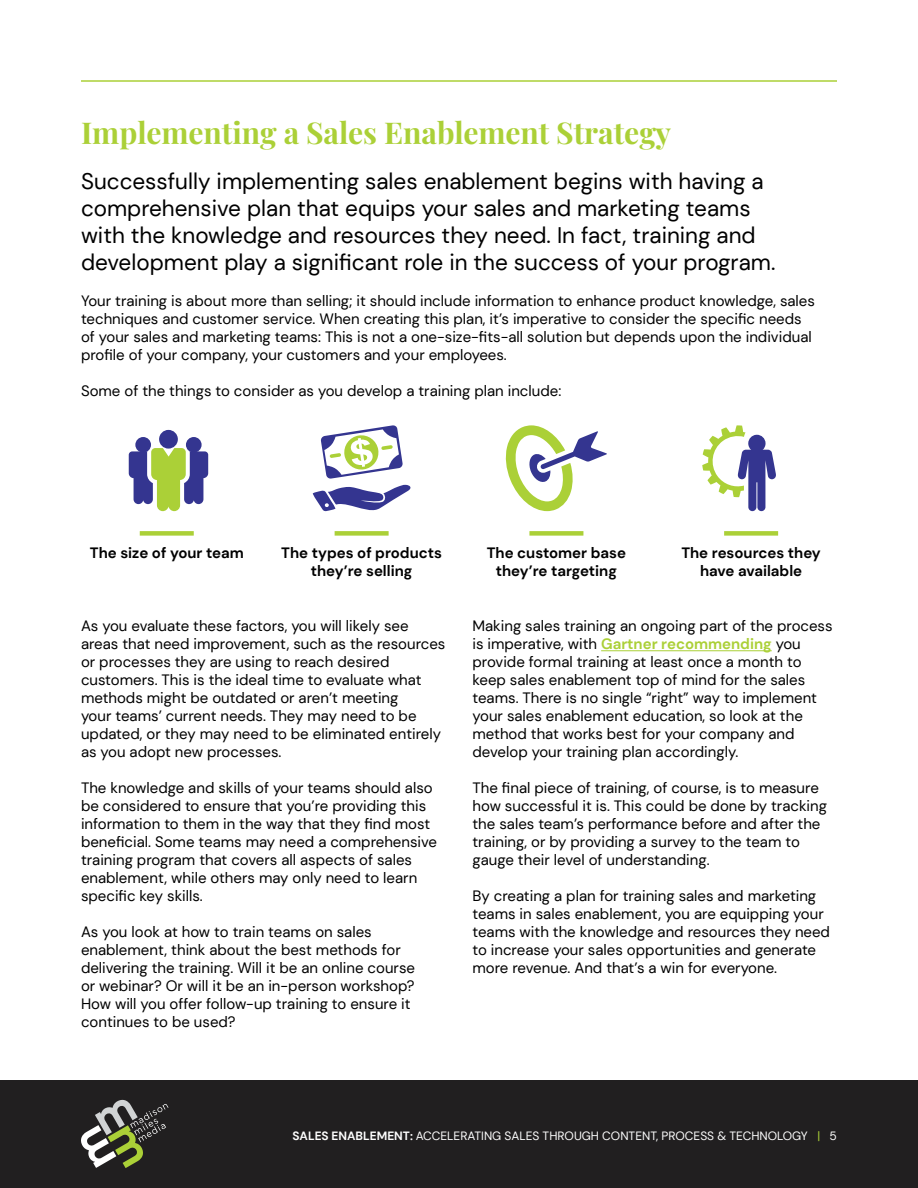
<style>
.page{position:relative;width:918px;height:1188px;background:#fff}
.page>*{position:absolute;margin:0;border:0;box-sizing:border-box;transform-origin:0 0}
.t1{font:700 30px "Playfair Display";color:#abd037}
.t2{font:22.5px/27px "DM Sans";color:#000}
.t3{font:15px/18px "DM Sans";color:#000}
.t4{font:700 15px/18px "DM Sans";color:#000;text-align:center}
.t5{font:12px "DM Sans";color:#fff}
.s1{font-weight:700;color:#abd037}
.s2{font-weight:700}
.s3{color:#abd037}
</style>
<div class="page">
<hr style="left:601px;top:650px;width:171px;height:1px;background:#abd037">
<div style="left:159px;top:430px;width:19px;height:19px;background:#343590;border-radius:50%"></div>
<div style="left:186px;top:437px;width:16px;height:16px;background:#343590;border-radius:50%"></div>
<div style="left:135px;top:437px;width:16px;height:16px;background:#343590;border-radius:50%"></div>
<svg style="left:129px;top:448px;width:79px;height:63px"></svg>
<svg style="left:321px;top:425px;width:82px;height:54px"></svg>
<svg style="left:312px;top:485px;width:99px;height:27px"></svg>
<svg style="left:505px;top:425px;width:102px;height:86px"></svg>
<svg style="left:702px;top:425px;width:74px;height:86px"></svg>
<div style="left:140px;top:531px;width:54px;height:5px;background:#abd037"></div>
<div style="left:335px;top:531px;width:54px;height:5px;background:#abd037"></div>
<div style="left:529px;top:531px;width:54px;height:5px;background:#abd037"></div>
<div style="left:724px;top:531px;width:54px;height:5px;background:#abd037"></div>
<div style="left:0;top:1080px;width:918px;height:108px;background:#211f20"></div>
<svg style="left:81px;top:1099px;width:87px;height:69px"></svg>
<hr style="left:81px;top:80px;width:756px;height:2px;background:#abd037">
<h1 class="t1" style="left:81px;top:109px;width:592px">Implementing a Sales Enablement Strategy</h1>
<p class="t2" style="left:81px;top:168px;width:696px">Successfully implementing sales enablement begins with having a comprehensive plan that equips your sales and marketing teams with the knowledge and resources they need. In fact, training and development play a significant role in the success of your program.</p>
<p class="t3" style="left:81px;top:292px;width:735px">Your training is about more than selling; it should include information to enhance product knowledge, sales techniques and customer service. When creating this plan, it’s imperative to consider the specific needs of your sales and marketing teams: This is not a one-size-fits-all solution but depends upon the individual profile of your company, your customers and your employees.</p>
<p class="t3" style="left:81px;top:382px;width:482px">Some of the things to consider as you develop a training plan include:</p>
<p class="t4" style="left:90px;top:544px;width:156px">The size of your team</p>
<p class="t4" style="left:281px;top:544px;width:162px">The types of products they’re selling</p>
<p class="t4" style="left:487px;top:544px;width:141px">The customer base they’re targeting</p>
<p class="t4" style="left:681px;top:544px;width:141px">The resources they have available</p>
<p class="t3" style="left:81px;top:617px;width:366px">As you evaluate these factors, you will likely see areas that need improvement, such as the resources or processes they are using to reach desired customers. This is the ideal time to evaluate what methods might be outdated or aren’t meeting<br>your teams’ current needs. They may need to be updated, or they may need to be eliminated entirely as you adopt new processes.</p>
<p class="t3" style="left:81px;top:779px;width:358px">The knowledge and skills of your teams should also be considered to ensure that you’re providing this information to them in the way that they find most beneficial. Some teams may need a comprehensive training program that covers all aspects of sales enablement, while others may only need to learn specific key skills.</p>
<p class="t3" style="left:81px;top:923px;width:336px">As you look at how to train teams on sales enablement, think about the best methods for delivering the training. Will it be an online course or webinar? Or will it be an in-person workshop?<br>How will you offer follow-up training to ensure it continues to be used?</p>
<p class="t3" style="left:472px;top:617px;width:362px">Making sales training an ongoing part of the process is imperative, with <span class="s1">Gartner recommending</span> you provide formal training at least once a month to keep sales enablement top of mind for the sales teams. There is no single “right” way to implement your sales enablement education, so look at the method that works best for your company and develop your training plan accordingly.</p>
<p class="t3" style="left:472px;top:779px;width:356px">The final piece of training, of course, is to measure how successful it is. This could be done by tracking the sales team’s performance before and after the training, or by providing a survey to the team to gauge their level of understanding.</p>
<p class="t3" style="left:472px;top:887px;width:359px">By creating a plan for training sales and marketing teams in sales enablement, you are equipping your teams with the knowledge and resources they need to increase your sales opportunities and generate more revenue. And that’s a win for everyone.</p>
<p class="t5" style="left:292px;top:1128px;width:546px"><span class="s2">SALES ENABLEMENT:</span> ACCELERATING SALES THROUGH CONTENT, PROCESS &amp; TECHNOLOGY <span class="s3">|</span> 5</p>
</div>
